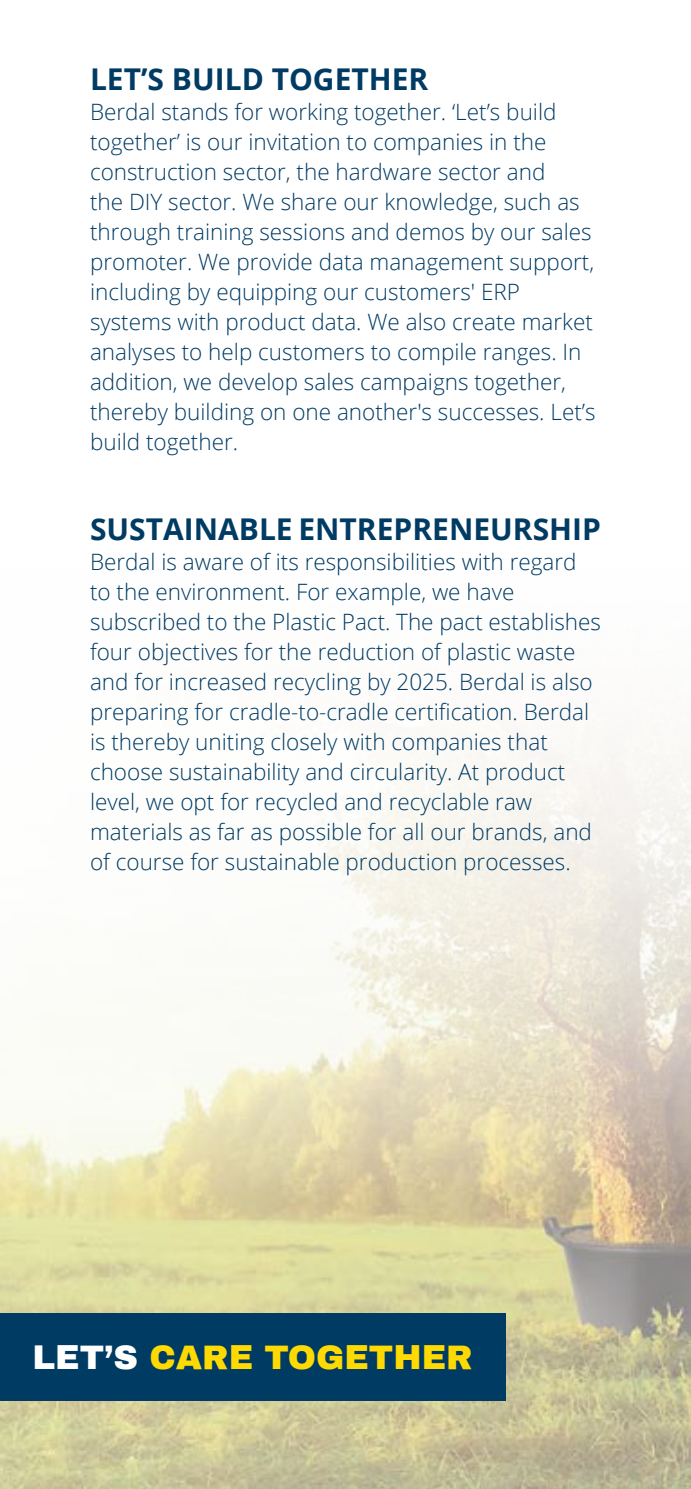
<style>
.page{position:relative;width:691px;height:1489px;background:#fff}
.page>*{position:absolute;margin:0;border:0;box-sizing:border-box;transform-origin:0 0}
.t1{font:900 34px "Archivo";color:#ffda02}
.t2{font:700 30px "Open Sans";color:#003b64}
.t3{font:300 22.5px/30px "Open Sans";color:#003b64}
.s1{color:#fff}
</style>
<div class="page">
<img style="left:0;top:746px;width:691px;height:742px">
<div style="left:0;top:1313px;width:505px;height:87px;background:#003b64"></div>
<h2 class="t2" style="left:90px;top:58px;width:340px">LET’S BUILD TOGETHER</h2>
<p class="t3" style="left:90px;top:96px;width:507px">Berdal stands for working together. ‘Let’s build together’ is our invitation to companies in the construction sector, the hardware sector and<br>the DIY sector. We share our knowledge, such as through training sessions and demos by our sales promoter. We provide data management support, including by equipping our customers' ERP systems with product data. We also create market analyses to help customers to compile ranges. In addition, we develop sales campaigns together, thereby building on one another's successes. Let’s build together.</p>
<h2 class="t2" style="left:90px;top:508px;width:512px">SUSTAINABLE ENTREPRENEURSHIP</h2>
<p class="t3" style="left:90px;top:546px;width:512px">Berdal is aware of its responsibilities with regard to the environment. For example, we have subscribed to the Plastic Pact. The pact establishes four objectives for the reduction of plastic waste and for increased recycling by 2025. Berdal is also preparing for cradle-to-cradle certification. Berdal is thereby uniting closely with companies that choose sustainability and circularity. At product level, we opt for recycled and recyclable raw materials as far as possible for all our brands, and of course for sustainable production processes.</p>
<h1 class="t1" style="left:33px;top:1336px;width:442px"><span class="s1">LET’S</span> CARE TOGETHER</h1>
</div>
